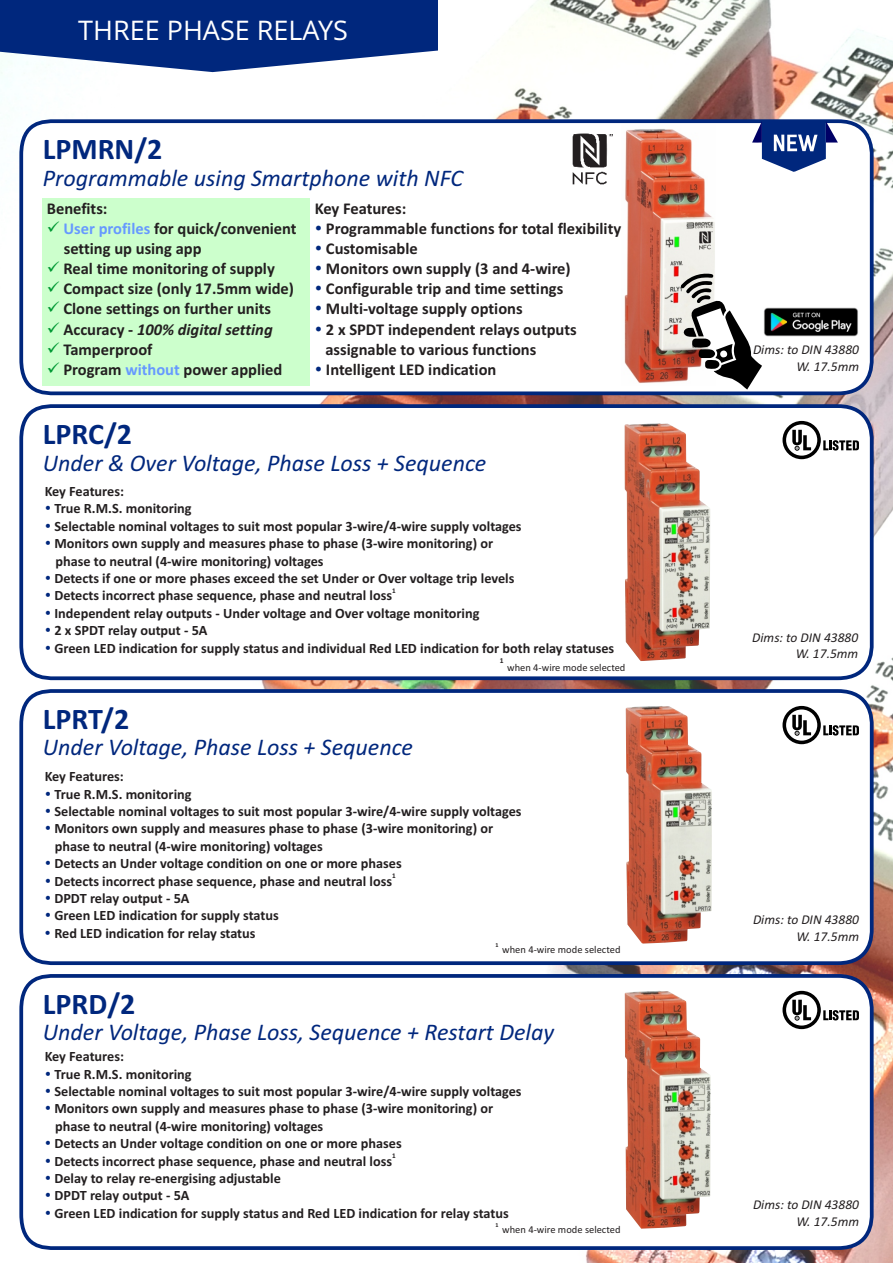
<style>
.page{position:relative;width:893px;height:1263px;background:#fff}
.page>*{position:absolute;margin:0;border:0;box-sizing:border-box;transform-origin:0 0}
.t1{font:700 30px "Calibri";color:#00277d}
.t2{font:27px "Open Sans";color:#fff}
.t3{font:italic 24px "Calibri";color:#00277d}
.t4{font:700 16.5px/20.1px "Calibri";color:#231f20}
.t5{font:italic 700 16.5px "Calibri";color:#231f20}
.t6{font:700 14.25px/17.4px "Calibri";color:#231f20}
.t7{font:italic 13.5px/16.5px "Calibri";color:#231f20;text-align:right}
.t8{font:10.5px "Calibri";color:#231f20}
.t9{font:700 7.5px "Calibri";color:#231f20}
.t10{font:700 7.2px "Calibri";color:#231f20}
.t11{font:700 6px "Calibri";color:#231f20}
.s1{color:#093}
.s2{color:#69f}
.s3{font-style:normal}
</style>
<div class="page">
<img style="left:0;top:0;width:893px;height:1263px">
<div style="left:19px;top:119px;width:855px;height:276px;background:#fff;border:4px solid #00277d;border-radius:34px"></div>
<div style="left:19px;top:404px;width:855px;height:276px;background:#fff;border:4px solid #00277d;border-radius:34px"></div>
<div style="left:19px;top:689px;width:855px;height:276px;background:#fff;border:4px solid #00277d;border-radius:34px"></div>
<div style="left:19px;top:974px;width:855px;height:276px;background:#fff;border:4px solid #00277d;border-radius:34px"></div>
<svg style="left:782px;top:421px;width:77px;height:38px"></svg>
<svg style="left:782px;top:706px;width:77px;height:38px"></svg>
<svg style="left:782px;top:991px;width:77px;height:38px"></svg>
<img style="left:625px;top:991px;width:86px;height:238px">
<svg style="left:0;top:0;width:438px;height:72px;background:#24468f"></svg>
<svg style="left:752px;top:121px;width:86px;height:51px"></svg>
<img style="left:572px;top:133px;width:41px;height:52px">
<img style="left:763px;top:307px;width:95px;height:30px">
<img style="left:624px;top:129px;width:91px;height:254px">
<img style="left:626px;top:706px;width:86px;height:237px">
<img style="left:624px;top:423px;width:86px;height:238px">
<div style="left:43px;top:198px;width:267px;height:187px;background:#cfc"></div>
<svg style="left:681px;top:273px;width:81px;height:117px"></svg>
<h2 class="t2" style="left:78px;top:19px;width:271px">THREE PHASE RELAYS</h2>
<h1 class="t1" style="left:43px;top:137px;width:121px">LPMRN/2</h1>
<h3 class="t3" style="left:43px;top:168px;width:422px">Programmable using Smartphone with NFC</h3>
<p class="t4" style="left:47px;top:200px;width:62px">Benefits:</p>
<p class="t4" style="left:64px;top:220px;width:234px;text-indent:-17px"><span class="s1">✓</span> <span class="s2">User profiles</span> for quick/convenient setting up using app</p>
<p class="t4" style="left:47px;top:260px;width:230px"><span class="s1">✓</span> Real time monitoring of supply</p>
<p class="t4" style="left:47px;top:280px;width:249px"><span class="s1">✓</span> Compact size (only 17.5mm wide)</p>
<p class="t4" style="left:47px;top:300px;width:226px"><span class="s1">✓</span> Clone settings on further units</p>
<p class="t5" style="left:47px;top:322px;width:227px"><span class="s1">✓</span> <span class="s3">Accuracy -</span> 100% digital setting</p>
<p class="t4" style="left:47px;top:341px;width:107px"><span class="s1">✓</span> Tamperproof</p>
<p class="t4" style="left:47px;top:361px;width:237px"><span class="s1">✓</span> Program <span class="s2">without</span> power applied</p>
<p class="t4" style="left:325px;top:200px;width:297px;text-indent:-11px">Key Features:<br>Programmable functions for total flexibility<br>Customisable<br>Monitors own supply (3 and 4-wire)<br>Configurable trip and time settings<br>Multi-voltage supply options<br>2 x SPDT independent relays outputs assignable to various functions<br>Intelligent LED indication</p>
<h1 class="t1" style="left:43px;top:422px;width:91px">LPRC/2</h1>
<h3 class="t3" style="left:43px;top:452px;width:445px">Under &amp; Over Voltage, Phase Loss + Sequence</h3>
<p class="t6" style="left:54px;top:484px;width:469px;text-indent:-10px">Key Features:<br>True R.M.S. monitoring<br>Selectable nominal voltages to suit most popular 3-wire/4-wire supply voltages Monitors own supply and measures phase to phase (3-wire monitoring) or phase to neutral (4-wire monitoring) voltages<br>Detects if one or more phases exceed the set Under or Over voltage trip levels</p>
<p class="t10" style="left:392px;top:588px;width:5px">1</p>
<p class="t6" style="left:54px;top:588px;width:561px">Detects incorrect phase sequence, phase and neutral loss<br>Independent relay outputs - Under voltage and Over voltage monitoring<br>2 x SPDT relay output - 5A<br>Green LED indication for supply status and individual Red LED indication for both relay statuses</p>
<p class="t9" style="left:500px;top:658px;width:5px">1</p>
<p class="t8" style="left:507px;top:663px;width:120px">when 4-wire mode selected</p>
<h1 class="t1" style="left:43px;top:707px;width:88px">LPRT/2</h1>
<h3 class="t3" style="left:43px;top:737px;width:372px">Under Voltage, Phase Loss + Sequence</h3>
<p class="t6" style="left:54px;top:769px;width:469px;text-indent:-10px">Key Features:<br>True R.M.S. monitoring<br>Selectable nominal voltages to suit most popular 3-wire/4-wire supply voltages Monitors own supply and measures phase to phase (3-wire monitoring) or phase to neutral (4-wire monitoring) voltages<br>Detects an Under voltage condition on one or more phases</p>
<p class="t10" style="left:392px;top:873px;width:5px">1</p>
<p class="t6" style="left:54px;top:873px;width:339px">Detects incorrect phase sequence, phase and neutral loss DPDT relay output - 5A<br>Green LED indication for supply status<br>Red LED indication for relay status</p>
<p class="t11" style="left:495px;top:942px;width:5px">1</p>
<p class="t8" style="left:502px;top:945px;width:120px">when 4-wire mode selected</p>
<h1 class="t1" style="left:43px;top:991px;width:94px">LPRD/2</h1>
<h3 class="t3" style="left:43px;top:1022px;width:513px">Under Voltage, Phase Loss, Sequence + Restart Delay</h3>
<p class="t6" style="left:54px;top:1049px;width:469px;text-indent:-10px">Key Features:<br>True R.M.S. monitoring<br>Selectable nominal voltages to suit most popular 3-wire/4-wire supply voltages Monitors own supply and measures phase to phase (3-wire monitoring) or phase to neutral (4-wire monitoring) voltages<br>Detects an Under voltage condition on one or more phases</p>
<p class="t10" style="left:392px;top:1153px;width:5px">1</p>
<p class="t6" style="left:54px;top:1153px;width:456px">Detects incorrect phase sequence, phase and neutral loss<br>Delay to relay re-energising adjustable<br>DPDT relay output - 5A<br>Green LED indication for supply status and Red LED indication for relay status</p>
<p class="t11" style="left:495px;top:1222px;width:5px">1</p>
<p class="t8" style="left:502px;top:1225px;width:120px">when 4-wire mode selected</p>
<p class="t7" style="left:753px;top:343px;width:108px">Dims: to DIN 43880<br>W. 17.5mm</p>
<p class="t7" style="left:752px;top:630px;width:108px">Dims: to DIN 43880<br>W. 17.5mm</p>
<p class="t7" style="left:753px;top:912px;width:108px">Dims: to DIN 43880<br>W. 17.5mm</p>
<p class="t7" style="left:753px;top:1197px;width:108px">Dims: to DIN 43880<br>W. 17.5mm</p>
</div>
